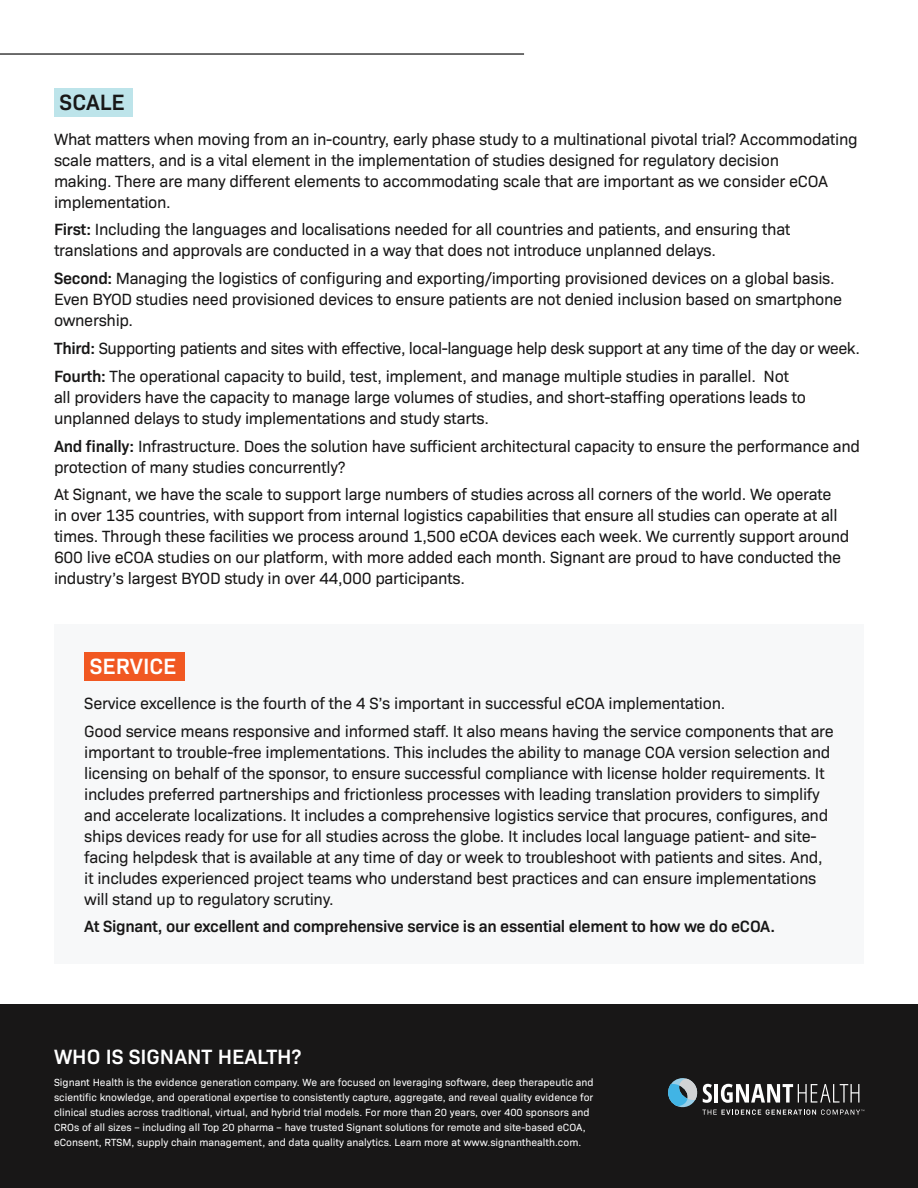
<style>
.page{position:relative;width:918px;height:1188px;background:#fff}
.page>*{position:absolute;margin:0;border:0;box-sizing:border-box;transform-origin:0 0}
.t1{font:600 22.5px "Bio Sans";color:#fff}
.t2{font:600 22.5px "Bio Sans";color:#181717}
.t3{font:600 21px "Bio Sans";color:#fff}
.t4{font:16.5px/21px "Bio Sans";letter-spacing:-.02em;color:#181717}
.t5{font:600 16.5px "Bio Sans";letter-spacing:-.02em;color:#181717}
.t6{font:10.5px/15px "Bio Sans";color:#fff}
.s1{font-weight:600}
</style>
<div class="page">
<div style="left:54px;top:625px;width:810px;height:339px;background:#f7f8f9"></div>
<div style="left:54px;top:88px;width:78px;height:29px;background:#bde4ea"></div>
<hr style="left:0;top:53px;width:524px;height:2px;background:#3d3d3d">
<div style="left:0;top:1004px;width:918px;height:184px;background:#181717"></div>
<div style="left:84px;top:653px;width:101px;height:28px;background:#f15822"></div>
<svg style="left:668px;top:1078px;width:196px;height:37px"></svg>
<h1 class="t2" style="left:60px;top:85px;width:67px">SCALE</h1>
<p class="t4" style="left:54px;top:127px;width:805px">What matters when moving from an in-country, early phase study to a multinational pivotal trial? Accommodating scale matters, and is a vital element in the implementation of studies designed for regulatory decision<br>making. There are many different elements to accommodating scale that are important as we consider eCOA implementation.</p>
<p class="t4" style="left:54px;top:218px;width:738px"><span class="s1">First:</span> Including the languages and localisations needed for all countries and patients, and ensuring that translations and approvals are conducted in a way that does not introduce unplanned delays.</p>
<p class="t4" style="left:54px;top:267px;width:790px"><span class="s1">Second:</span> Managing the logistics of configuring and exporting/importing provisioned devices on a global basis.<br>Even BYOD studies need provisioned devices to ensure patients are not denied inclusion based on smartphone ownership.</p>
<p class="t4" style="left:54px;top:333px;width:808px;line-height:27.8px"><span class="s1">Third:</span> Supporting patients and sites with effective, local-language help desk support at any time of the day or week.<br><span class="s1">Fourth:</span> The operational capacity to build, test, implement, and manage multiple studies in parallel. Not</p>
<p class="t4" style="left:54px;top:385px;width:753px">all providers have the capacity to manage large volumes of studies, and short-staffing operations leads to unplanned delays to study implementations and study starts.</p>
<p class="t4" style="left:54px;top:434px;width:808px"><span class="s1">And finally:</span> Infrastructure. Does the solution have sufficient architectural capacity to ensure the performance and protection of many studies concurrently?</p>
<p class="t4" style="left:54px;top:483px;width:797px">At Signant, we have the scale to support large numbers of studies across all corners of the world. We operate<br>in over 135 countries, with support from internal logistics capabilities that ensure all studies can operate at all times. Through these facilities we process around 1,500 eCOA devices each week. We currently support around 600 live eCOA studies on our platform, with more added each month. Signant are proud to have conducted the industry’s largest BYOD study in over 44,000 participants.</p>
<h1 class="t1" style="left:90px;top:650px;width:88px">SERVICE</h1>
<p class="t4" style="left:84px;top:688px;width:751px;line-height:27.8px">Service excellence is the fourth of the 4 S’s important in successful eCOA implementation.<br>Good service means responsive and informed staff. It also means having the service components that are</p>
<p class="t4" style="left:84px;top:740px;width:748px">important to trouble-free implementations. This includes the ability to manage COA version selection and licensing on behalf of the sponsor, to ensure successful compliance with license holder requirements. It includes preferred partnerships and frictionless processes with leading translation providers to simplify and accelerate localizations. It includes a comprehensive logistics service that procures, configures, and ships devices ready for use for all studies across the globe. It includes local language patient- and site&shy;facing helpdesk that is available at any time of day or week to troubleshoot with patients and sites. And, it includes experienced project teams who understand best practices and can ensure implementations will stand up to regulatory scrutiny.</p>
<p class="t5" style="left:84px;top:914px;width:692px">At Signant, our excellent and comprehensive service is an essential element to how we do eCOA.</p>
<p class="t3" style="left:54px;top:1041px;width:249px">WHO IS SIGNANT HEALTH?</p>
<p class="t6" style="left:54px;top:1074px;width:541px">Signant Health is the evidence generation company. We are focused on leveraging software, deep therapeutic and scientific knowledge, and operational expertise to consistently capture, aggregate, and reveal quality evidence for clinical studies across traditional, virtual, and hybrid trial models. For more than 20 years, over 400 sponsors and CROs of all sizes – including all Top 20 pharma – have trusted Signant solutions for remote and site-based eCOA, eConsent, RTSM, supply chain management, and data quality analytics. Learn more at www.signanthealth.com.</p>
</div>
